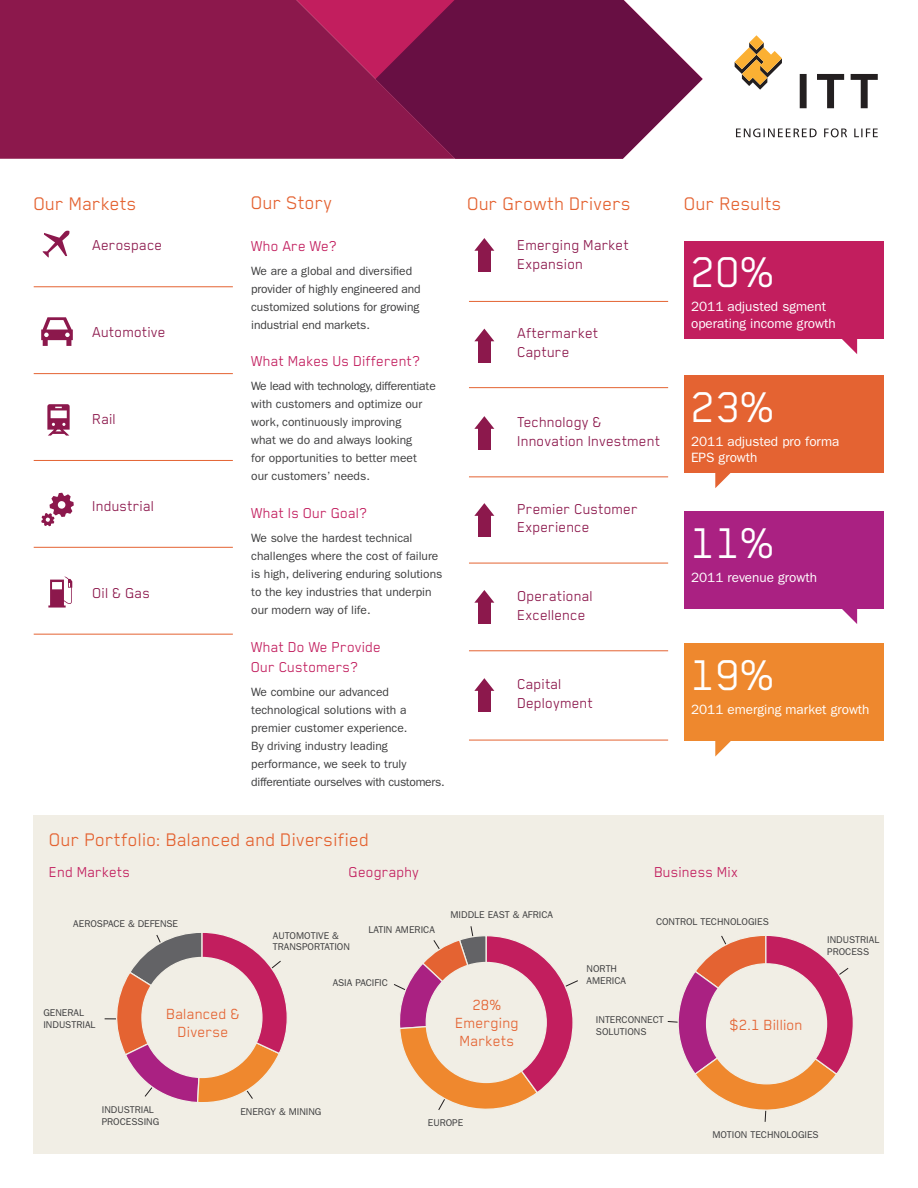
<style>
.page{position:relative;width:918px;height:1188px;background:#fff}
.page>*{position:absolute;margin:0;border:0;box-sizing:border-box;transform-origin:0 0}
.text_courant{font:49.5px "Blender";color:#fff}
.titres{font:21px "Blender";color:#e46332}
.t1{font:16.95px "Blender";color:#e46332}
.titres-2{font:16.5px "Blender";color:#8c184c}
.t2{font:16.5px/19.8px "Blender";color:#c21e5e}
.text_courant-2{font:13.5px/16.5px "ITC Franklin Gothic Std";color:#fff}
.text_courant-3{font:12px/18px "ITC Franklin Gothic Std";color:#3e3e3f}
.t3{font:9.9px/11.9px "ITC Franklin Gothic Std";color:#3e3e3f}
</style>
<div class="page">
<svg style="left:842px;top:609px;width:15px;height:15px"></svg>
<svg style="left:715px;top:741px;width:16px;height:16px"></svg>
<svg style="left:830px;top:338px;width:27px;height:16px"></svg>
<svg style="left:715px;top:473px;width:16px;height:15px"></svg>
<div style="left:684px;top:511px;width:199px;height:98px;background:#aa2182"></div>
<div style="left:684px;top:643px;width:199px;height:98px;background:#ee882e"></div>
<div style="left:684px;top:241px;width:199px;height:97px;background:#c21e5e"></div>
<div style="left:684px;top:375px;width:199px;height:98px;background:#e46332"></div>
<div style="left:34px;top:815px;width:850px;height:338px;background:#f1eee5"></div>
<svg style="left:104px;top:933px;width:183px;height:169px"></svg>
<div style="left:142px;top:957px;width:120px;height:120px;background:#f1eee5;border-radius:50%"></div>
<svg style="left:667px;top:935px;width:186px;height:187px"></svg>
<div style="left:707px;top:964px;width:120px;height:120px;background:#f1eee5;border-radius:50%"></div>
<svg style="left:394px;top:926px;width:184px;height:184px"></svg>
<div style="left:426px;top:962px;width:120px;height:120px;background:#f1eee5;border-radius:50%"></div>
<svg style="left:474px;top:238px;width:20px;height:13px"></svg>
<div style="left:478px;top:248px;width:13px;height:24px;background:#8c184c"></div>
<svg style="left:474px;top:329px;width:20px;height:12px"></svg>
<div style="left:478px;top:339px;width:13px;height:23px;background:#8c184c"></div>
<svg style="left:474px;top:416px;width:20px;height:13px"></svg>
<div style="left:478px;top:426px;width:13px;height:24px;background:#8c184c"></div>
<svg style="left:474px;top:503px;width:20px;height:13px"></svg>
<div style="left:478px;top:513px;width:13px;height:24px;background:#8c184c"></div>
<svg style="left:474px;top:590px;width:20px;height:13px"></svg>
<div style="left:478px;top:600px;width:13px;height:24px;background:#8c184c"></div>
<svg style="left:474px;top:678px;width:20px;height:13px"></svg>
<div style="left:478px;top:688px;width:13px;height:24px;background:#8c184c"></div>
<div style="left:0;top:0;width:296px;height:159px;background:#8c184c"></div>
<svg style="left:296px;top:0;width:79px;height:159px;background:#991a50"></svg>
<svg style="left:375px;top:0;width:328px;height:159px;background:#822d5c"></svg>
<svg style="left:735px;top:35px;width:47px;height:55px"></svg>
<svg style="left:800px;top:74px;width:7px;height:34px"></svg>
<svg style="left:817px;top:74px;width:27px;height:34px"></svg>
<svg style="left:851px;top:74px;width:27px;height:34px"></svg>
<svg style="left:736px;top:129px;width:81px;height:8px"></svg>
<svg style="left:824px;top:128px;width:23px;height:9px"></svg>
<svg style="left:854px;top:129px;width:24px;height:8px"></svg>
<svg style="left:43px;top:230px;width:27px;height:27px"></svg>
<svg style="left:41px;top:317px;width:32px;height:29px"></svg>
<svg style="left:47px;top:404px;width:23px;height:32px"></svg>
<svg style="left:41px;top:493px;width:33px;height:33px"></svg>
<svg style="left:48px;top:577px;width:24px;height:31px"></svg>
<hr style="left:34px;top:287px;width:199px;height:1px;background:#e46332">
<hr style="left:469px;top:301px;width:199px;height:1px;background:#e46332">
<hr style="left:469px;top:387px;width:199px;height:1px;background:#e46332">
<hr style="left:469px;top:477px;width:199px;height:1px;background:#e46332">
<hr style="left:469px;top:563px;width:199px;height:1px;background:#e46332">
<hr style="left:469px;top:651px;width:199px;height:1px;background:#e46332">
<hr style="left:469px;top:740px;width:199px;height:1px;background:#e46332">
<hr style="left:34px;top:373px;width:199px;height:1px;background:#e46332">
<hr style="left:34px;top:460px;width:199px;height:1px;background:#e46332">
<hr style="left:34px;top:547px;width:199px;height:1px;background:#e46332">
<hr style="left:34px;top:634px;width:199px;height:1px;background:#e46332">
<p class="titres" style="left:251px;top:191px;width:83px">Our Story</p>
<p class="t2" style="left:251px;top:235px;width:87px">Who Are We?</p>
<p class="text_courant-3" style="left:251px;top:262px;width:171px">We are a global and diversified provider of highly engineered and customized solutions for growing industrial end markets.</p>
<p class="t2" style="left:251px;top:351px;width:170px">What Makes Us Different?</p>
<p class="text_courant-3" style="left:251px;top:377px;width:186px">We lead with technology, differentiate with customers and optimize our work, continuously improving<br>what we do and always looking<br>for opportunities to better meet our customers’ needs.</p>
<p class="t2" style="left:251px;top:503px;width:117px">What Is Our Goal?</p>
<p class="text_courant-3" style="left:251px;top:529px;width:193px">We solve the hardest technical challenges where the cost of failure is high, delivering enduring solutions to the key industries that underpin our modern way of life.</p>
<p class="t2" style="left:251px;top:636px;width:132px">What Do We Provide<br>Our Customers?</p>
<p class="text_courant-3" style="left:251px;top:683px;width:195px">We combine our advanced technological solutions with a premier customer experience.<br>By driving industry leading performance, we seek to truly differentiate ourselves with customers.</p>
<p class="titres" style="left:34px;top:192px;width:105px">Our Markets</p>
<p class="titres" style="left:467px;top:192px;width:165px">Our Growth Drivers</p>
<p class="titres" style="left:684px;top:192px;width:99px">Our Results</p>
<p class="titres-2" style="left:518px;top:237px;width:113px">Emerging Market</p>
<p class="titres-2" style="left:518px;top:255px;width:67px">Expansion</p>
<p class="titres-2" style="left:93px;top:237px;width:72px">Aerospace</p>
<p class="text_courant" style="left:691px;top:246px;width:87px">20%</p>
<p class="text_courant-2" style="left:691px;top:299px;width:146px">2011 adjusted sgment operating income growth</p>
<p class="titres-2" style="left:93px;top:324px;width:75px">Automotive</p>
<p class="titres-2" style="left:518px;top:324px;width:83px">Aftermarket</p>
<p class="titres-2" style="left:518px;top:343px;width:54px">Capture</p>
<p class="text_courant" style="left:691px;top:380px;width:87px">23%</p>
<p class="text_courant-2" style="left:691px;top:433px;width:150px">2011 adjusted pro forma<br>EPS growth</p>
<p class="titres-2" style="left:93px;top:411px;width:25px">Rail</p>
<p class="titres-2" style="left:518px;top:414px;width:86px">Technology &amp;</p>
<p class="titres-2" style="left:518px;top:432px;width:145px">Innovation Investment</p>
<p class="titres-2" style="left:93px;top:498px;width:63px">Industrial</p>
<p class="titres-2" style="left:518px;top:500px;width:122px">Premier Customer</p>
<p class="titres-2" style="left:518px;top:519px;width:74px">Experience</p>
<p class="text_courant" style="left:691px;top:516px;width:87px">11%</p>
<p class="text_courant-2" style="left:691px;top:569px;width:127px">2011 revenue growth</p>
<p class="titres-2" style="left:93px;top:585px;width:59px">Oil &amp; Gas</p>
<p class="titres-2" style="left:518px;top:588px;width:77px">Operational</p>
<p class="titres-2" style="left:518px;top:606px;width:70px">Excellence</p>
<p class="text_courant" style="left:691px;top:648px;width:87px">19%</p>
<p class="text_courant-2" style="left:691px;top:701px;width:180px">2011 emerging market growth</p>
<p class="titres-2" style="left:518px;top:675px;width:46px">Capital</p>
<p class="titres-2" style="left:518px;top:694px;width:77px">Deployment</p>
<p class="titres" style="left:49px;top:829px;width:322px">Our Portfolio: Balanced and Diversified</p>
<p class="t2" style="left:49px;top:861px;width:83px">End Markets</p>
<p class="t3" style="left:73px;top:918px;width:106px">AEROSPACE &amp; DEFENSE</p>
<p class="t3" style="left:43px;top:1007px;width:54px">GENERAL<br>INDUSTRIAL</p>
<p class="t1" style="left:167px;top:1005px;width:75px">Balanced &amp;</p>
<p class="t1" style="left:178px;top:1023px;width:52px">Diverse</p>
<p class="t2" style="left:349px;top:861px;width:72px">Geography</p>
<p class="t3" style="left:273px;top:929px;width:68px">AUTOMOTIVE &amp;</p>
<p class="t3" style="left:273px;top:941px;width:79px">TRANSPORTATION</p>
<p class="t3" style="left:369px;top:924px;width:68px">LATIN AMERICA</p>
<p class="t3" style="left:333px;top:976px;width:57px">ASIA PACIFIC</p>
<p class="t3" style="left:451px;top:909px;width:104px">MIDDLE EAST &amp; AFRICA</p>
<p class="t1" style="left:473px;top:995px;width:31px">28%</p>
<p class="t1" style="left:455px;top:1014px;width:65px">Emerging</p>
<p class="t1" style="left:460px;top:1032px;width:56px">Markets</p>
<p class="t3" style="left:102px;top:1104px;width:54px">INDUSTRIAL</p>
<p class="t3" style="left:240px;top:1106px;width:83px">ENERGY &amp; MINING</p>
<p class="t3" style="left:102px;top:1116px;width:59px">PROCESSING</p>
<p class="t3" style="left:428px;top:1116px;width:37px">EUROPE</p>
<p class="t2" style="left:654px;top:861px;width:86px">Business Mix</p>
<p class="t3" style="left:587px;top:963px;width:32px">NORTH</p>
<p class="t3" style="left:587px;top:975px;width:41px">AMERICA</p>
<p class="t3" style="left:656px;top:916px;width:114px">CONTROL TECHNOLOGIES</p>
<p class="t3" style="left:596px;top:1014px;width:69px">INTERCONNECT</p>
<p class="t3" style="left:596px;top:1025px;width:52px">SOLUTIONS</p>
<p class="t1" style="left:730px;top:1015px;width:75px">$2.1 Billion</p>
<p class="t3" style="left:827px;top:934px;width:54px">INDUSTRIAL</p>
<p class="t3" style="left:827px;top:946px;width:43px">PROCESS</p>
<p class="t3" style="left:712px;top:1128px;width:108px">MOTION TECHNOLOGIES</p>
</div>
